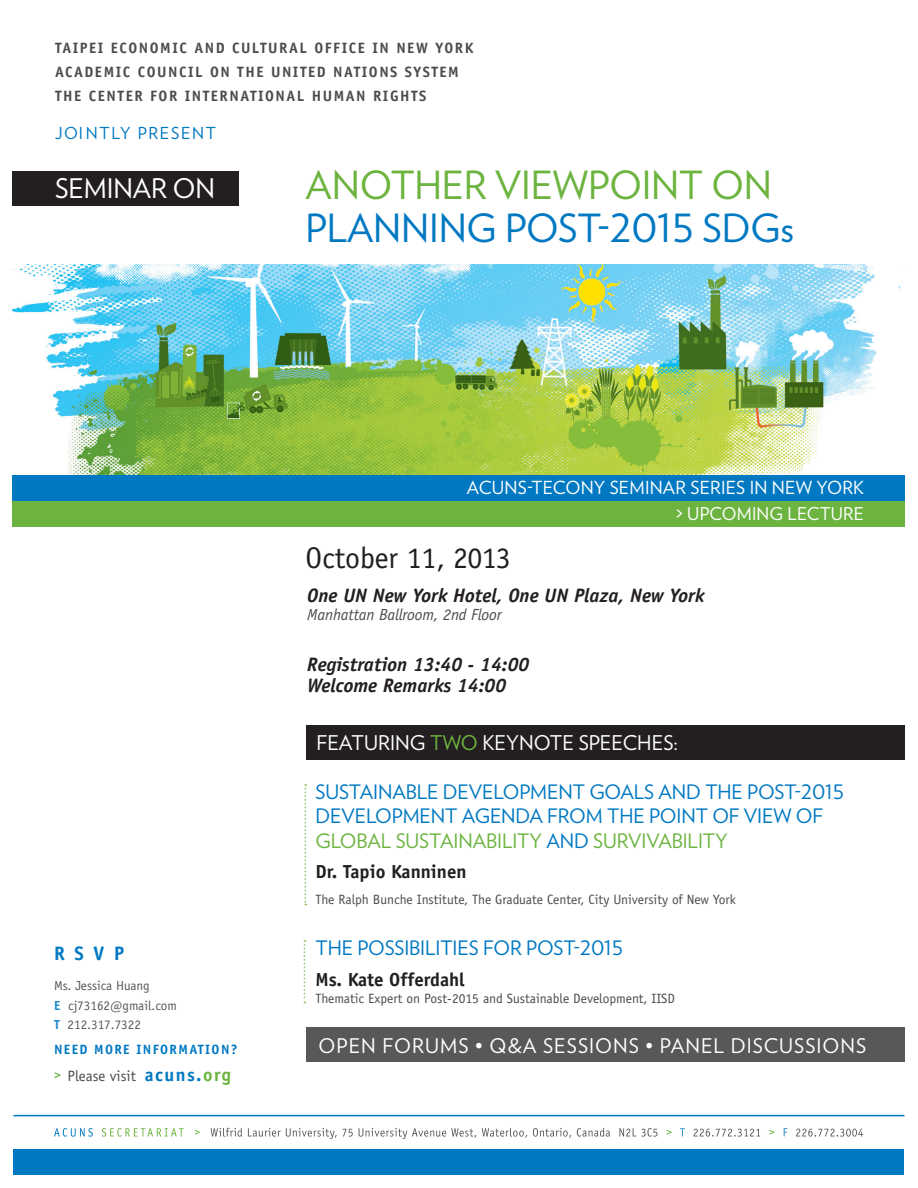
<style>
.page{position:relative;width:918px;height:1188px;background:#fff}
.page>*{position:absolute;margin:0;border:0;box-sizing:border-box;transform-origin:0 0}
._3_-_title{font:38.85px/42.9px "Verlag";letter-spacing:-.005em;color:#0079c2}
._6_-_date{font:30px "Officina Sans Std";letter-spacing:-.005em;color:#231f20}
._3_-_title-2{font:27px "Verlag";letter-spacing:-.005em;color:#fff}
._9_-_featuring__reve{font:20.25px "Verlag";color:#fff}
._9_-_featuring__reve-2{font:20.1px "Verlag";letter-spacing:.05em;color:#fff}
._10_-_keynote_title{font:19.8px/24.3px "Verlag";letter-spacing:-.005em;color:#0079c2}
._7_-_location__part{font:italic 700 19.5px/21.6px "Officina Sans Std";color:#231f20}
._13_-_RSVP_heading{font:700 19.5px "Officina Sans Std";color:#0079c2}
._10_-_keynote_title-2{font:700 18.9px "Officina Sans Std";color:#231f20}
._5_-_reversed_ACUNS{font:18px "Verlag";letter-spacing:.01em;color:#fff}
._5_-_reversed_ACUNS-2{font:17.7px "Verlag";letter-spacing:.01em;color:#fff}
._2_-_present{font:16.5px "Verlag";letter-spacing:.1em;color:#0079c2}
._7_-_location__part-2{font:italic 16.2px "Officina Sans Std";letter-spacing:-.01em;color:#4b4c4d}
._1_-_TECONY___sponso{font:700 15px/24px "Officina Sans Std";letter-spacing:.1em;color:#4b4c4d}
.t1{font:15px "Officina Sans Std";color:#4b4c4d}
._12_-_keynote_speake{font:13.5px "Officina Sans Std";color:#4b4c4d}
._10_-_keynote_title-3{font:13.5px "Officina Sans Std";color:#4b4c4d}
._15_-_need_more_info{font:700 13.5px "Officina Sans Std";letter-spacing:.1em;color:#0079c2}
._14_-_RSVP_info{font:13.2px "Officina Sans Std";color:#57585a}
.s1{color:#6cb43f}
.s2{font-weight:700;color:#1e89ca}
.s3{font-weight:700;font-size:18.3px;color:#0079c2}
.s4{font-weight:700;font-size:18.3px;color:#6cb43f}
</style>
<div class="page">
<div style="left:12px;top:171px;width:227px;height:35px;background:#231f20"></div>
<img style="left:12px;top:265px;width:889px;height:210px">
<div style="left:12px;top:475px;width:892px;height:26px;background:#0079c2"></div>
<div style="left:12px;top:501px;width:892px;height:26px;background:#6cb43f"></div>
<div style="left:14px;top:1149px;width:890px;height:25px;background:#0079c2"></div>
<svg style="left:796px;top:1129px;width:67px;height:8px"></svg>
<svg style="left:784px;top:1128px;width:3px;height:8px"></svg>
<svg style="left:769px;top:1130px;width:5px;height:5px"></svg>
<svg style="left:694px;top:1129px;width:66px;height:8px"></svg>
<svg style="left:680px;top:1128px;width:5px;height:8px"></svg>
<svg style="left:666px;top:1130px;width:6px;height:5px"></svg>
<svg style="left:211px;top:1128px;width:447px;height:11px"></svg>
<svg style="left:102px;top:1128px;width:98px;height:9px"></svg>
<svg style="left:54px;top:1128px;width:39px;height:9px"></svg>
<hr style="left:14px;top:1115px;width:890px;height:1px;background:#0079c2">
<div style="left:306px;top:726px;width:598px;height:34px;background:#231f20"></div>
<svg style="left:304px;top:784px;width:2px;height:121px"></svg>
<svg style="left:304px;top:940px;width:1px;height:63px"></svg>
<div style="left:306px;top:1028px;width:599px;height:34px;background:#57585a"></div>
<p class="_1_-_TECONY___sponso" style="left:55px;top:36px;width:420px">TAIPEI ECONOMIC AND CULTURAL OFFICE IN NEW YORK<br>ACADEMIC COUNCIL ON THE UNITED NATIONS SYSTEM<br>THE CENTER FOR INTERNATIONAL HUMAN RIGHTS</p>
<p class="_2_-_present" style="left:55px;top:120px;width:162px">JOINTLY PRESENT</p>
<p class="_3_-_title-2" style="left:55px;top:168px;width:162px">SEMINAR ON</p>
<p class="_3_-_title" style="left:306px;top:162px;width:490px"><span class="s1">ANOTHER VIEWPOINT ON<br></span>PLANNING POST-2015 SDGs</p>
<p class="_13_-_RSVP_heading" style="left:54px;top:941px;width:72px">R S V P</p>
<p class="_14_-_RSVP_info" style="left:54px;top:978px;width:97px">Ms. Jessica Huang</p>
<p class="_14_-_RSVP_info" style="left:54px;top:997px;width:124px"><span class="s2">E</span> cj73162@gmail.com</p>
<p class="_14_-_RSVP_info" style="left:54px;top:1017px;width:88px"><span class="s2">T</span> 212.317.7322</p>
<p class="_15_-_need_more_info" style="left:54px;top:1041px;width:185px">NEED MORE INFORMATION?</p>
<p class="t1" style="left:54px;top:1067px;width:178px"><span class="s1">&gt;</span> Please visit <span class="s3">acuns.</span><span class="s4">org</span></p>
<p class="_5_-_reversed_ACUNS" style="left:467px;top:474px;width:399px">ACUNS-TECONY SEMINAR SERIES IN NEW YORK</p>
<p class="_5_-_reversed_ACUNS-2" style="left:676px;top:500px;width:189px">&gt; UPCOMING LECTURE</p>
<p class="_6_-_date" style="left:306px;top:540px;width:207px">October 11, 2013</p>
<p class="_7_-_location__part" style="left:307px;top:585px;width:399px">One UN New York Hotel, One UN Plaza, New York</p>
<p class="_7_-_location__part-2" style="left:307px;top:605px;width:196px">Manhattan Ballroom, 2nd Floor</p>
<p class="_7_-_location__part" style="left:307px;top:653px;width:224px">Registration 13:40 - 14:00<br>Welcome Remarks 14:00</p>
<p class="_9_-_featuring__reve" style="left:316px;top:728px;width:363px">FEATURING <span class="s1">TWO</span> KEYNOTE SPEECHES:</p>
<p class="_10_-_keynote_title" style="left:315px;top:779px;width:530px">SUSTAINABLE DEVELOPMENT GOALS AND THE POST-2015<br>DEVELOPMENT AGENDA FROM THE POINT OF VIEW OF<br><span class="s1">GLOBAL SUSTAINABILITY</span> AND <span class="s1">SURVIVABILITY</span></p>
<p class="_10_-_keynote_title-2" style="left:315px;top:860px;width:153px">Dr. Tapio Kanninen</p>
<p class="_12_-_keynote_speake" style="left:315px;top:891px;width:422px">The Ralph Bunche Institute, The Graduate Center, City University of New York</p>
<p class="_10_-_keynote_title" style="left:315px;top:935px;width:309px">THE POSSIBILITIES FOR POST-2015</p>
<p class="_10_-_keynote_title-2" style="left:315px;top:968px;width:151px">Ms. Kate Offerdahl</p>
<p class="_10_-_keynote_title-3" style="left:315px;top:991px;width:361px">Thematic Expert on Post-2015 and Sustainable Development, IISD</p>
<p class="_9_-_featuring__reve-2" style="left:319px;top:1031px;width:549px">OPEN FORUMS • Q&amp;A SESSIONS • PANEL DISCUSSIONS</p>
</div>
